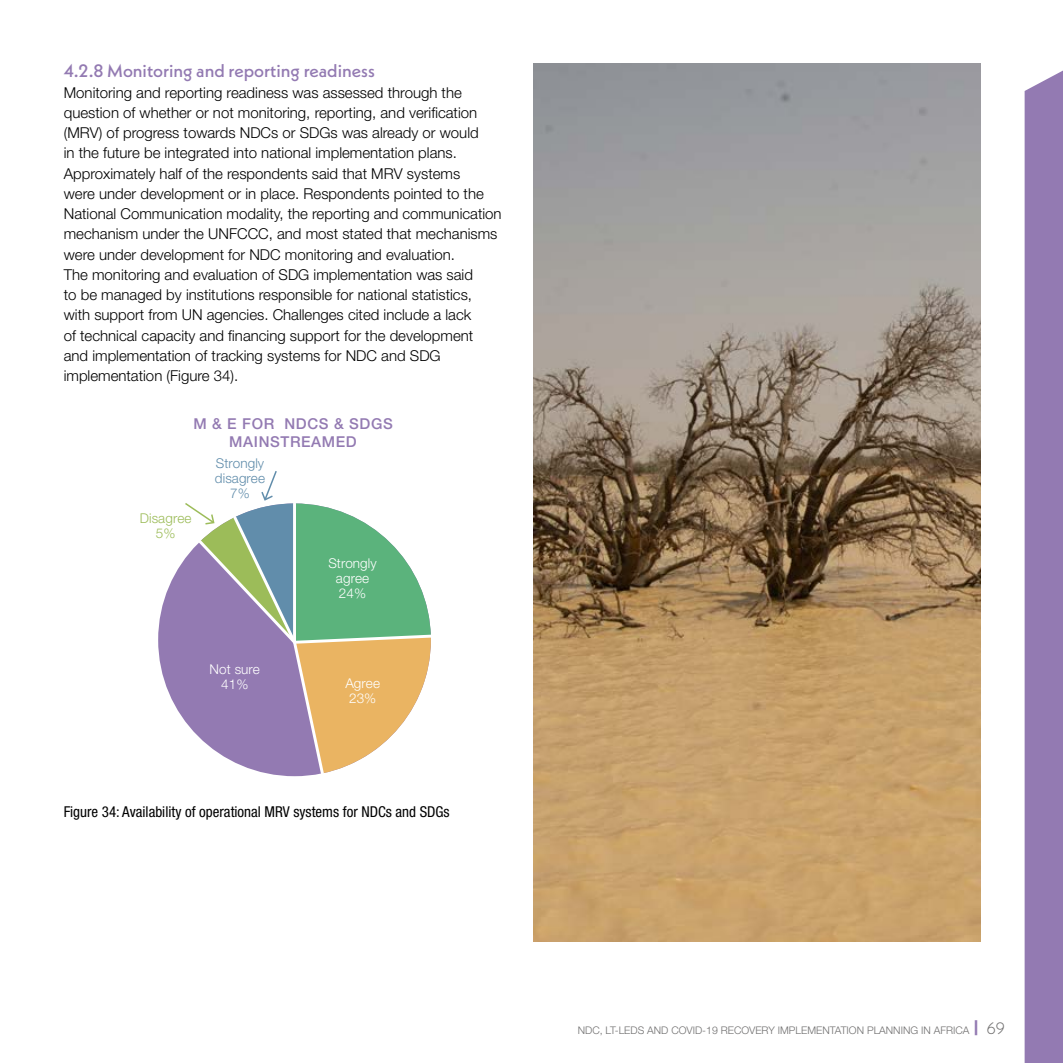
<style>
.page{position:relative;width:1063px;height:1063px;background:#fff}
.page>*{position:absolute;margin:0;border:0;box-sizing:border-box;transform-origin:0 0}
.t1{font:500 18px "Neue Kabel";color:#937ab2}
.t2{font:300 15px/20.2px "Helvetica Neue LT Std";color:#000}
.t3{font:condensed 15px "Helvetica Neue LT Std";color:#000}
.t4{font:500 15px/18px "Helvetica Neue LT Std";letter-spacing:.04em;color:#937ab2;text-align:center}
.t5{font:300 13.5px/15px "Helvetica Neue LT Std";letter-spacing:.005em;color:#fff;text-align:center}
.t6{font:300 13.5px/15px "Helvetica Neue LT Std";letter-spacing:.005em;color:#618dab;text-align:center}
.t7{font:300 13.5px/15px "Helvetica Neue LT Std";letter-spacing:.005em;color:#9cbc59;text-align:center}
.t8{font:300 10.5px "Helvetica Neue LT Std";color:#706f6f}
.s1{font-weight:900;font-size:15px;color:#937ab2}
.s2{font-family:"Neue Kabel";font-size:16.5px}
</style>
<div class="page">
<div style="left:1025px;top:70px;width:38px;height:993px;background:#937ab2"></div>
<div style="left:158px;top:503px;width:273px;height:273px;background:#937ab2;border-radius:50%"></div>
<svg style="left:183px;top:471px;width:248px;height:306px"></svg>
<img style="left:534px;top:64px;width:446px;height:877px">
<p class="t1" style="left:64px;top:59px;width:313px">4.2.8 Monitoring and reporting readiness</p>
<p class="t2" style="left:64px;top:82px;width:439px">Monitoring and reporting readiness was assessed through the question of whether or not monitoring, reporting, and verification (MRV) of progress towards NDCs or SDGs was already or would<br>in the future be integrated into national implementation plans.<br>Approximately half of the respondents said that MRV systems<br>were under development or in place. Respondents pointed to the National Communication modality, the reporting and communication mechanism under the UNFCCC, and most stated that mechanisms were under development for NDC monitoring and evaluation.<br>The monitoring and evaluation of SDG implementation was said<br>to be managed by institutions responsible for national statistics, with support from UN agencies. Challenges cited include a lack<br>of technical capacity and financing support for the development<br>and implementation of tracking systems for NDC and SDG implementation (Figure 34).</p>
<p class="t4" style="left:193px;top:415px;width:201px">M &amp; E FOR NDCS &amp; SDGS<br>MAINSTREAMED</p>
<p class="t7" style="left:140px;top:510px;width:53px">Disagree<br>5%</p>
<p class="t6" style="left:215px;top:456px;width:52px">Strongly disagree<br>7%</p>
<p class="t5" style="left:210px;top:661px;width:52px">Not sure<br>41%</p>
<p class="t5" style="left:328px;top:555px;width:50px">Strongly agree<br>24%</p>
<p class="t5" style="left:345px;top:675px;width:36px;text-align:left">Agree<br>23%</p>
<p class="t3" style="left:64px;top:803px;width:387px">Figure 34: Availability of operational MRV systems for NDCs and SDGs</p>
<p class="t8" style="left:578px;top:1024px;width:429px">NDC, LT-LEDS AND COVID-19 RECOVERY IMPLEMENTATION PLANNING IN AFRICA <span class="s1">|</span> <span class="s2">69</span></p>
</div>
